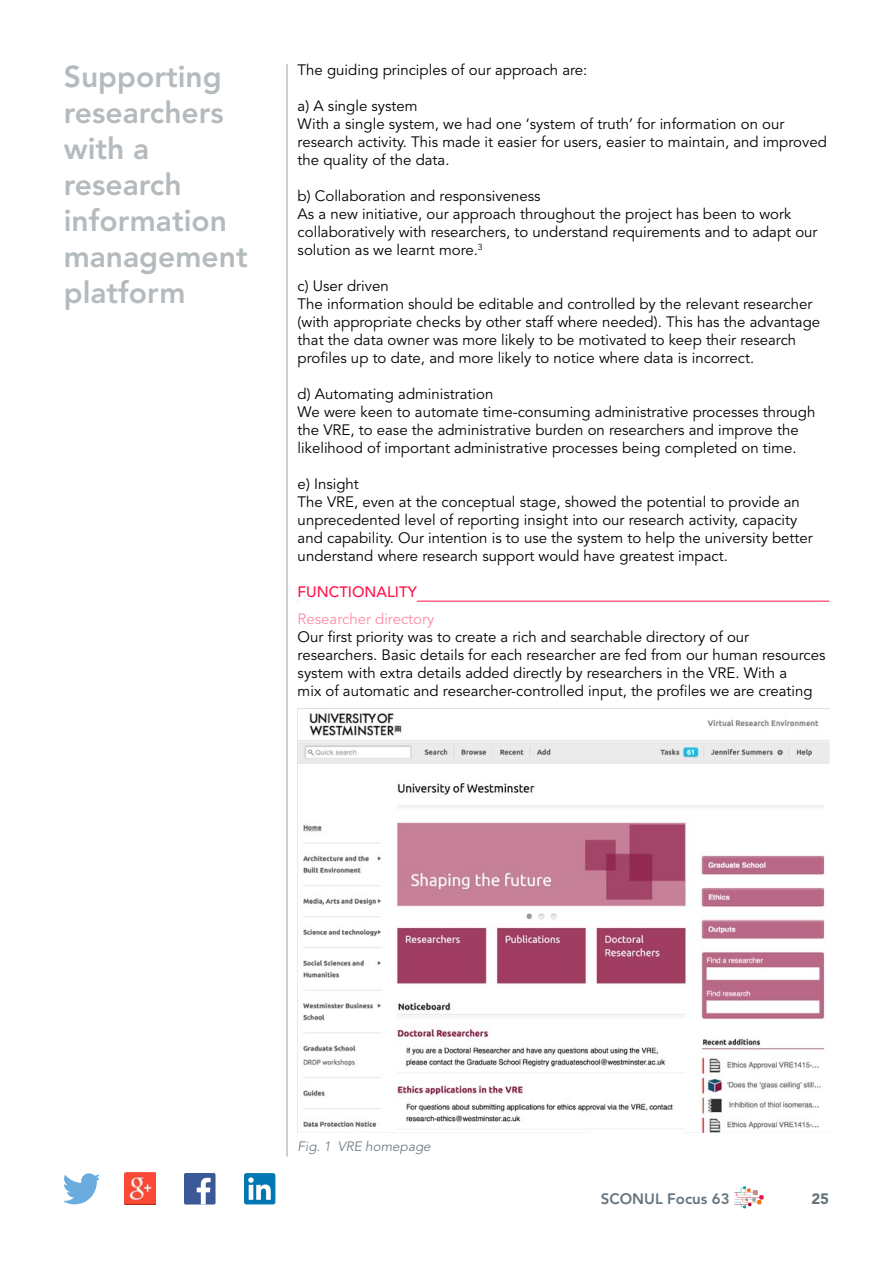
<style>
.page{position:relative;width:893px;height:1263px;background:#fff}
.page>*{position:absolute;margin:0;border:0;box-sizing:border-box;transform-origin:0 0}
.t1{font:800 30px/36px "Avenir";color:#b4babe}
.t2{font:15px/18px "Avenir";color:#000}
.t3{font:15px "Avenir";color:#ff8da7}
.t4{font:800 15px "Avenir";color:#66747c}
.t5{font:500 15px "Avenir";color:#ff1149}
.t6{font:900 15px "Avenir";color:#66747c}
.t7{font:italic 300 13.5px "Avenir";color:#66747c}
</style>
<div class="page">
<svg style="left:64px;top:1173px;width:35px;height:31px"></svg>
<img style="left:124px;top:1173px;width:32px;height:32px">
<div style="left:184px;top:1173px;width:32px;height:31px;background:#3b5897;border-radius:2px"></div>
<svg style="left:197px;top:1178px;width:14px;height:26px"></svg>
<div style="left:244px;top:1173px;width:31px;height:31px;background:#0076b3;border-radius:2px"></div>
<svg style="left:248px;top:1177px;width:23px;height:23px"></svg>
<hr style="left:287px;top:64px;width:1px;height:1093px;background:#a2a2a6">
<svg style="left:734px;top:1186px;width:30px;height:22px"></svg>
<hr style="left:298px;top:601px;width:531px;height:1px;background:#ff1149">
<div style="left:298px;top:589px;width:119px;height:16px;background:#fff"></div>
<img style="left:298px;top:708px;width:531px;height:424px">
<h1 class="t1" style="left:64px;top:58px;width:185px">Supporting researchers with a research information management platform</h1>
<p class="t2" style="left:298px;top:61px;width:291px">The guiding principles of our approach are:</p>
<p class="t2" style="left:298px;top:97px;width:531px">a) A single system<br>With a single system, we had one ‘system of truth’ for information on our research activity. This made it easier for users, easier to maintain, and improved the quality of the data.</p>
<p class="t2" style="left:298px;top:187px;width:521px">b) Collaboration and responsiveness<br>As a new initiative, our approach throughout the project has been to work collaboratively with researchers, to understand requirements and to adapt our solution as we learnt more.<sup>3</sup></p>
<p class="t2" style="left:298px;top:277px;width:524px">c) User driven<br>The information should be editable and controlled by the relevant researcher (with appropriate checks by other staff where needed). This has the advantage that the data owner was more likely to be motivated to keep their research profiles up to date, and more likely to notice where data is incorrect.</p>
<p class="t2" style="left:298px;top:385px;width:519px">d) Automating administration<br>We were keen to automate time-consuming administrative processes through the VRE, to ease the administrative burden on researchers and improve the likelihood of important administrative processes being completed on time.</p>
<p class="t2" style="left:298px;top:475px;width:517px">e) Insight<br>The VRE, even at the conceptual stage, showed the potential to provide an unprecedented level of reporting insight into our research activity, capacity and capability. Our intention is to use the system to help the university better understand where research support would have greatest impact.</p>
<p class="t5" style="left:298px;top:583px;width:121px">FUNCTIONALITY</p>
<p class="t3" style="left:298px;top:610px;width:138px">Researcher directory</p>
<p class="t2" style="left:298px;top:628px;width:529px">Our first priority was to create a rich and searchable directory of our researchers. Basic details for each researcher are fed from our human resources system with extra details added directly by researchers in the VRE. With a<br>mix of automatic and researcher-controlled input, the profiles we are creating</p>
<p class="t7" style="left:298px;top:1138px;width:135px">Fig. 1 VRE homepage</p>
<p class="t4" style="left:601px;top:1190px;width:130px">SCONUL Focus 63</p>
<p class="t6" style="left:811px;top:1190px;width:19px">25</p>
</div>
